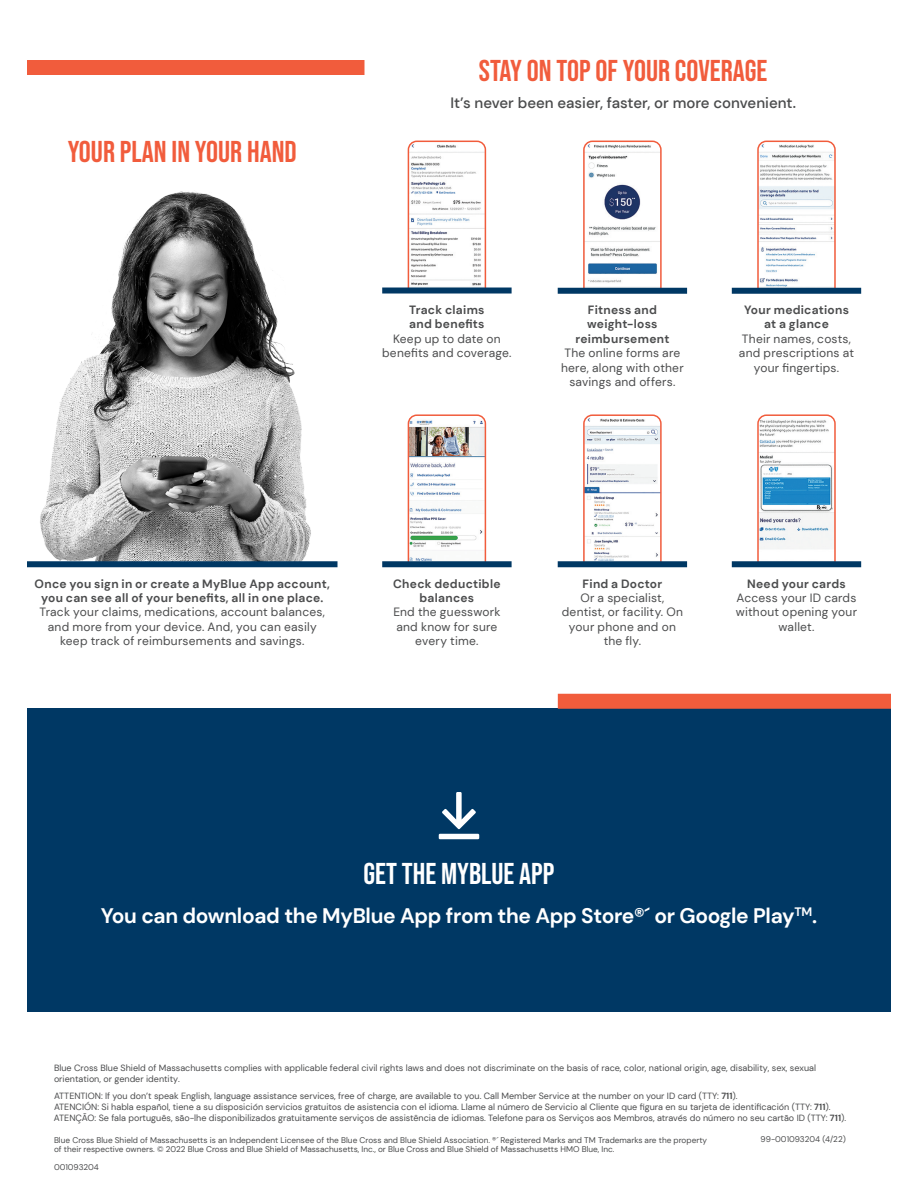
<style>
.page{position:relative;width:918px;height:1188px;background:#fff}
.page>*{position:absolute;margin:0;border:0;box-sizing:border-box;transform-origin:0 0}
.Page_Head{font:30px "Bebas Neue";color:#f15c3c}
.Page_Head-2{font:30px "Bebas Neue";color:#fff}
.Questions____Get_The{font:700 21px "DM Sans";letter-spacing:-.015em;color:#fff}
.Page_Head-3{font:500 15px "DM Sans";color:#4b4c4d}
.t1{font:12px/14.4px "DM Sans";letter-spacing:.02em;color:#4b4c4d;text-align:center}
.t2{font:9px/10.8px "DM Sans";color:#4b4c4d}
.t3{font:8.25px "DM Sans";color:#4b4c4d}
.s1{font-weight:700}
</style>
<div class="page">
<div style="left:23px;top:60px;width:341px;height:15px;background:#f15c3c"></div>
<img style="left:40px;top:191px;width:271px;height:370px">
<img style="left:584px;top:141px;width:77px;height:147px">
<div style="left:583px;top:141px;width:79px;height:159px;border:2px solid #f15c3c;border-radius:8px"></div>
<img style="left:586px;top:417px;width:73px;height:144px">
<div style="left:583px;top:414px;width:79px;height:160px;border:2px solid #f15c3c;border-radius:8px"></div>
<img style="left:408px;top:417px;width:75px;height:144px">
<div style="left:408px;top:414px;width:78px;height:160px;border:2px solid #f15c3c;border-radius:8px"></div>
<img style="left:760px;top:417px;width:73px;height:132px">
<div style="left:757px;top:414px;width:79px;height:160px;border:2px solid #f15c3c;border-radius:8px"></div>
<img style="left:408px;top:141px;width:77px;height:147px">
<div style="left:408px;top:141px;width:78px;height:159px;border:2px solid #f15c3c;border-radius:8px"></div>
<img style="left:758px;top:141px;width:77px;height:147px">
<div style="left:757px;top:141px;width:79px;height:159px;border:2px solid #f15c3c;border-radius:8px"></div>
<div style="left:370px;top:291px;width:508px;height:74px;background:#fff"></div>
<div style="left:370px;top:564px;width:508px;height:74px;background:#fff"></div>
<div style="left:732px;top:288px;width:129px;height:6px;background:#003864"></div>
<div style="left:558px;top:288px;width:129px;height:6px;background:#003864"></div>
<div style="left:382px;top:288px;width:130px;height:6px;background:#003864"></div>
<div style="left:382px;top:561px;width:130px;height:6px;background:#003864"></div>
<div style="left:27px;top:561px;width:311px;height:6px;background:#003864"></div>
<div style="left:558px;top:561px;width:129px;height:6px;background:#003864"></div>
<div style="left:732px;top:561px;width:129px;height:6px;background:#003864"></div>
<div style="left:27px;top:708px;width:864px;height:304px;background:#003864"></div>
<div style="left:558px;top:694px;width:333px;height:15px;background:#f15c3c"></div>
<div style="left:0;top:0;width:27px;height:1188px;background:#fff"></div>
<p class="Page_Head" style="left:68px;top:135px;width:231px">YOUR PLAN IN YOUR HAND</p>
<p class="Page_Head" style="left:479px;top:54px;width:290px">STAY ON TOP OF YOUR COVERAGE</p>
<p class="Page_Head-3" style="left:450px;top:93px;width:347px">It’s never been easier, faster, or more convenient.</p>
<p class="t1" style="left:382px;top:302px;width:131px"><span class="s1">Track claims<br>and benefits<br></span>Keep up to date on benefits and coverage.</p>
<p class="t1" style="left:561px;top:303px;width:124px"><span class="s1">Fitness and weight-loss reimbursement<br></span>The online forms are here, along with other savings and offers.</p>
<p class="t1" style="left:739px;top:303px;width:117px"><span class="s1">Your medications at a glance<br></span>Their names, costs, and prescriptions at your fingertips.</p>
<p class="t1" style="left:35px;top:576px;width:297px"><span class="s1">Once you sign in or create a MyBlue App account, you can see all of your benefits, all in one place.<br></span>Track your claims, medications, account balances, and more from your device. And, you can easily keep track of reimbursements and savings.</p>
<p class="t1" style="left:562px;top:576px;width:123px"><span class="s1">Find a Doctor<br></span>Or a specialist, dentist, or facility. On your phone and on the fly.</p>
<p class="t1" style="left:736px;top:576px;width:123px"><span class="s1">Need your cards<br></span>Access your ID cards without opening your wallet.</p>
<p class="t1" style="left:393px;top:576px;width:109px"><span class="s1">Check deductible balances<br></span>End the guesswork and know for sure every time.</p>
<p class="Page_Head-2" style="left:364px;top:857px;width:192px">GET THE MYBLUE APP</p>
<p class="Questions____Get_The" style="left:101px;top:902px;width:718px">You can download the MyBlue App from the App Store®´ or Google Play<sup>TM</sup>.</p>
<p class="t2" style="left:54px;top:1062px;width:764px">Blue Cross Blue Shield of Massachusetts complies with applicable federal civil rights laws and does not discriminate on the basis of race, color, national origin, age, disability, sex, sexual orientation, or gender identity.</p>
<p class="t2" style="left:54px;top:1091px;width:794px">ATTENTION: If you don’t speak English, language assistance services, free of charge, are available to you. Call Member Service at the number on your ID card (TTY: <span class="s1">711</span>).<br>ATENCIÓN: Si habla español, tiene a su disposición servicios gratuitos de asistencia con el idioma. Llame al número de Servicio al Cliente que figura en su tarjeta de identificación (TTY: <span class="s1">711</span>).<br>ATENÇÃO: Se fala português, são-lhe disponibilizados gratuitamente serviços de assistência de idiomas. Telefone para os Serviços aos Membros, através do número no seu cartão ID (TTY: <span class="s1">711</span>).</p>
<p class="t3" style="left:54px;top:1135px;width:655px">Blue Cross Blue Shield of Massachusetts is an Independent Licensee of the Blue Cross and Blue Shield Association. ®´ Registered Marks and TM Trademarks are the property</p>
<p class="t3" style="left:761px;top:1134px;width:87px">99-001093204 (4/22)</p>
<p class="t3" style="left:54px;top:1144px;width:562px">of their respective owners. © 2022 Blue Cross and Blue Shield of Massachusetts, Inc., or Blue Cross and Blue Shield of Massachusetts HMO Blue, Inc.</p>
<p class="t3" style="left:54px;top:1162px;width:46px">001093204</p>
</div>
